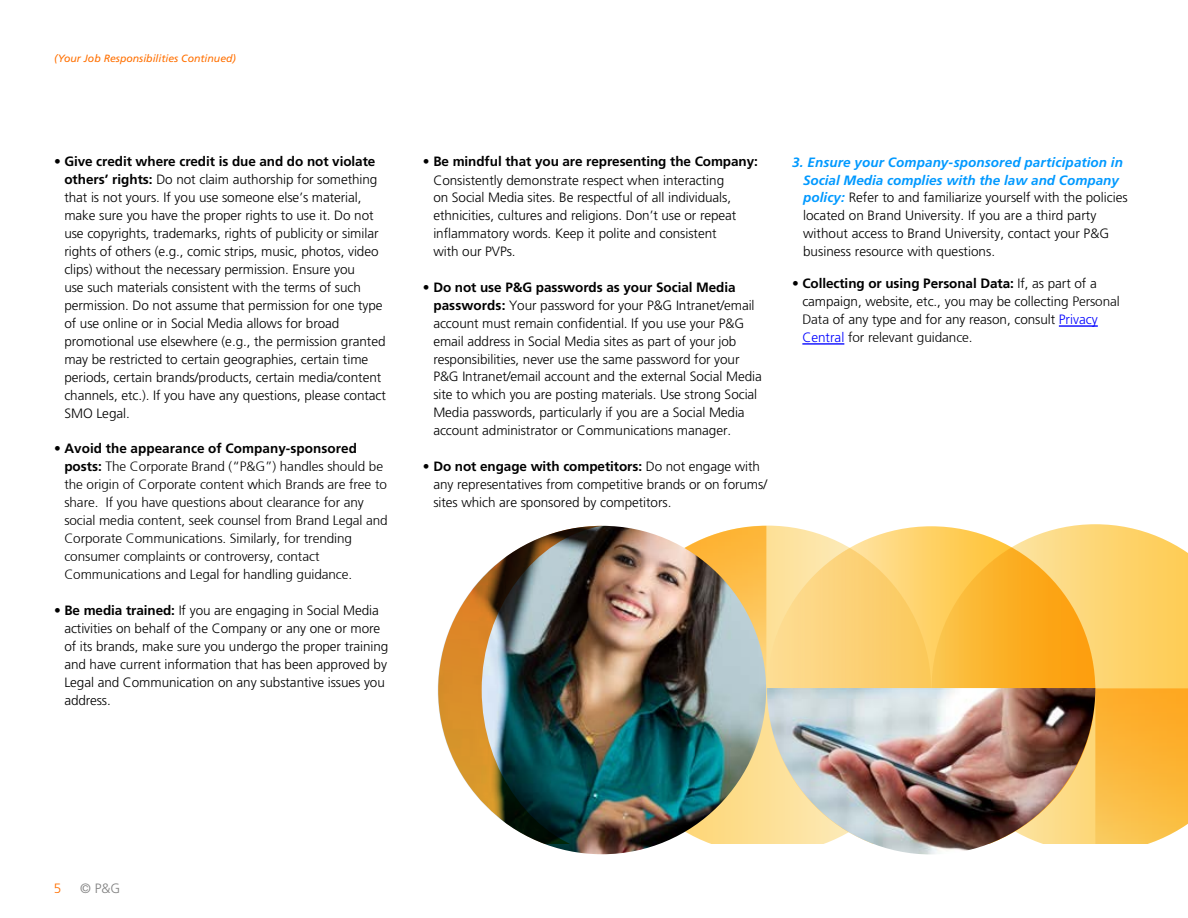
<style>
.page{position:relative;width:1188px;height:918px;background:#fff}
.page>*{position:absolute;margin:0;border:0;box-sizing:border-box;transform-origin:0 0}
.t1{font:300 13.5px/18px "Frutiger";letter-spacing:-.005em;color:#000}
.t2{font:300 13.5px/18px "Frutiger 45";letter-spacing:-.005em;color:#000}
.t3{font:700 13.5px "Frutiger";letter-spacing:-.005em;color:#000}
.t4{font:300 13.5px "Frutiger 45";letter-spacing:-.005em;color:#000}
.t5{font:300 13.5px "Frutiger";color:#7f7f7f}
.t6{font:300 13.5px "Frutiger";color:#ff7000}
.t7{font:italic 10.5px "Frutiger";color:#ff7000}
.s1{font-weight:700}
.s2{font-family:"Frutiger";font-weight:700}
.s3{font-weight:700;font-style:italic;color:#09f}
.s4{font-family:"Frutiger 45"}
.s5{color:#00f}
.s6{font-family:"Frutiger";color:#00f}
.s7{font-family:"Frutiger"}
</style>
<div class="page">
<svg style="left:932px;top:524px;width:256px;height:164px;background:#fcc656"></svg>
<svg style="left:1095px;top:688px;width:93px;height:156px;background:#fbb83e"></svg>
<svg style="left:660px;top:526px;width:271px;height:318px;background:#fcd886"></svg>
<svg style="left:615px;top:526px;width:151px;height:151px"></svg>
<img style="left:767px;top:688px;width:328px;height:166px">
<img style="left:438px;top:526px;width:328px;height:328px;border-radius:164px">
<img style="left:438px;top:526px;width:164px;height:318px">
<hr style="left:802px;top:344px;width:42px;height:1px;background:#00f">
<hr style="left:1059px;top:326px;width:39px;height:1px;background:#00f">
<p class="t7" style="left:54px;top:53px;width:183px">(Your Job Responsibilities Continued)</p>
<p class="t1" style="left:64px;top:152px;width:323px;text-indent:-10px"><span class="s1">• Give credit where credit is due and do not violate others’ rights:</span> Do not claim authorship for something that is not yours. If you use someone else’s material, make sure you have the proper rights to use it. Do not use copyrights, trademarks, rights of publicity or similar rights of others (e.g., comic strips, music, photos, video clips) without the necessary permission. Ensure you<br>use such materials consistent with the terms of such permission. Do not assume that permission for one type of use online or in Social Media allows for broad promotional use elsewhere (e.g., the permission granted may be restricted to certain geographies, certain time periods, certain brands/products, certain media/content channels, etc.). If you have any questions, please contact SMO Legal.</p>
<p class="t3" style="left:54px;top:441px;width:305px">• Avoid the appearance of Company-sponsored</p>
<p class="t2" style="left:64px;top:458px;width:325px"><span class="s2">posts:</span> The Corporate Brand (“P&amp;G”) handles should be the origin of Corporate content which Brands are free to share. If you have questions about clearance for any social media content, seek counsel from Brand Legal and Corporate Communications. Similarly, for trending consumer complaints or controversy, contact Communications and Legal for handling guidance.</p>
<p class="t1" style="left:64px;top:601px;width:326px;text-indent:-10px"><span class="s1">• Be media trained:</span> If you are engaging in Social Media activities on behalf of the Company or any one or more of its brands, make sure you undergo the proper training and have current information that has been approved by Legal and Communication on any substantive issues you address.</p>
<p class="t3" style="left:423px;top:154px;width:336px">• Be mindful that you are representing the Company:</p>
<p class="t1" style="left:433px;top:171px;width:305px">Consistently demonstrate respect when interacting on Social Media sites. Be respectful of all individuals, ethnicities, cultures and religions. Don’t use or repeat inflammatory words. Keep it polite and consistent with our PVPs.</p>
<p class="t1" style="left:433px;top:278px;width:330px;text-indent:-10px"><span class="s1">• Do not use P&amp;G passwords as your Social Media passwords:</span> Your password for your P&amp;G Intranet/email account must remain confidential. If you use your P&amp;G email address in Social Media sites as part of your job responsibilities, never use the same password for your P&amp;G Intranet/email account and the external Social Media site to which you are posting materials. Use strong Social Media passwords, particularly if you are a Social Media account administrator or Communications manager.</p>
<p class="t1" style="left:433px;top:458px;width:335px;text-indent:-10px"><span class="s1">• Do not engage with competitors:</span> Do not engage with any representatives from competitive brands or on forums/ sites which are sponsored by competitors.</p>
<p class="t1" style="left:803px;top:153px;width:326px;text-indent:-11px"><span class="s3">3. Ensure your Company-sponsored participation in Social Media complies with the law and Company policy:</span> Refer to and familiarize yourself with the policies located on Brand University. If you are a third party without access to Brand University, contact your P&amp;G business resource with questions.</p>
<p class="t1" style="left:802px;top:274px;width:319px;text-indent:-10px">• <span class="s1">Collecting or using</span> <span class="s4">Personal Data:</span> If, as part of a campaign, website, etc., you may be collecting <span class="s4">Personal<br>Data</span> of any type and for any reason, consult <span class="s5">Privacy</span></p>
<p class="t4" style="left:802px;top:329px;width:172px"><span class="s6">Central</span> for relevant guidance<span class="s7">.</span></p>
<p class="t6" style="left:54px;top:880px;width:9px">5</p>
<p class="t5" style="left:80px;top:880px;width:42px">© P&amp;G</p>
</div>
